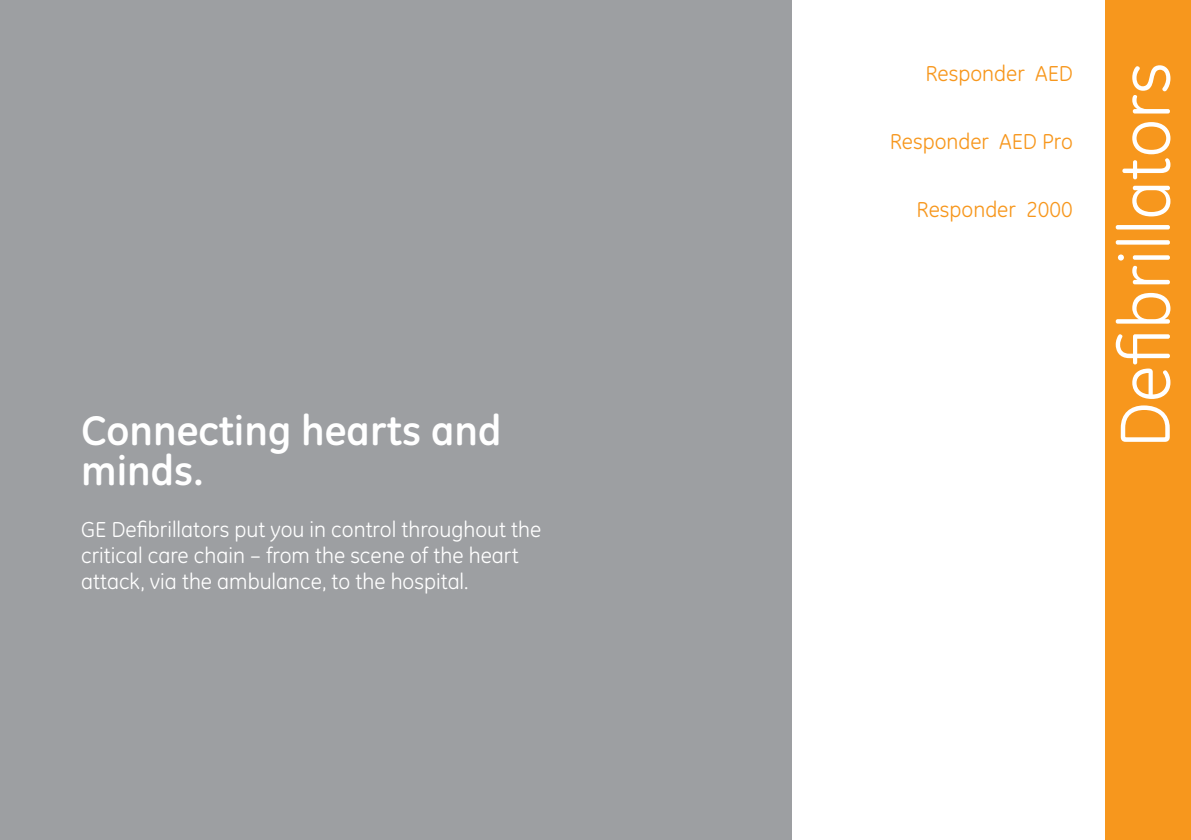
<style>
.page{position:relative;width:1191px;height:840px;background:#fff}
.page>*{position:absolute;margin:0;border:0;box-sizing:border-box;transform-origin:0 0}
.t1{font:72px "GE Inspira";color:#fff}
.t2{font:700 42px "GE Inspira";color:#fff}
.t3{font:22px/26px "GE Inspira";color:#fff}
.t4{font:22px "GE Inspira";color:#f7971d}
</style>
<div class="page">
<div style="left:0;top:0;width:791px;height:839px;background:#9d9fa2"></div>
<div style="left:1106px;top:0;width:85px;height:839px;background:#f7971d"></div>
<h2 class="t2" style="left:81px;top:403px;width:422px">Connecting hearts and</h2>
<h2 class="t2" style="left:81px;top:443px;width:124px">minds.</h2>
<p class="t3" style="left:81px;top:516px;width:462px">GE Defibrillators put you in control throughout the critical care chain – from the scene of the heart attack, via the ambulance, to the hospital.</p>
<p class="t4" style="left:925px;top:60px;width:149px">Responder AED</p>
<p class="t4" style="left:889px;top:128px;width:185px">Responder AED Pro</p>
<p class="t4" style="left:916px;top:196px;width:158px">Responder 2000</p>
<h1 class="t1" style="left:1103px;top:448px;width:387px;rotate:-90deg">Defibrillators</h1>
</div>
